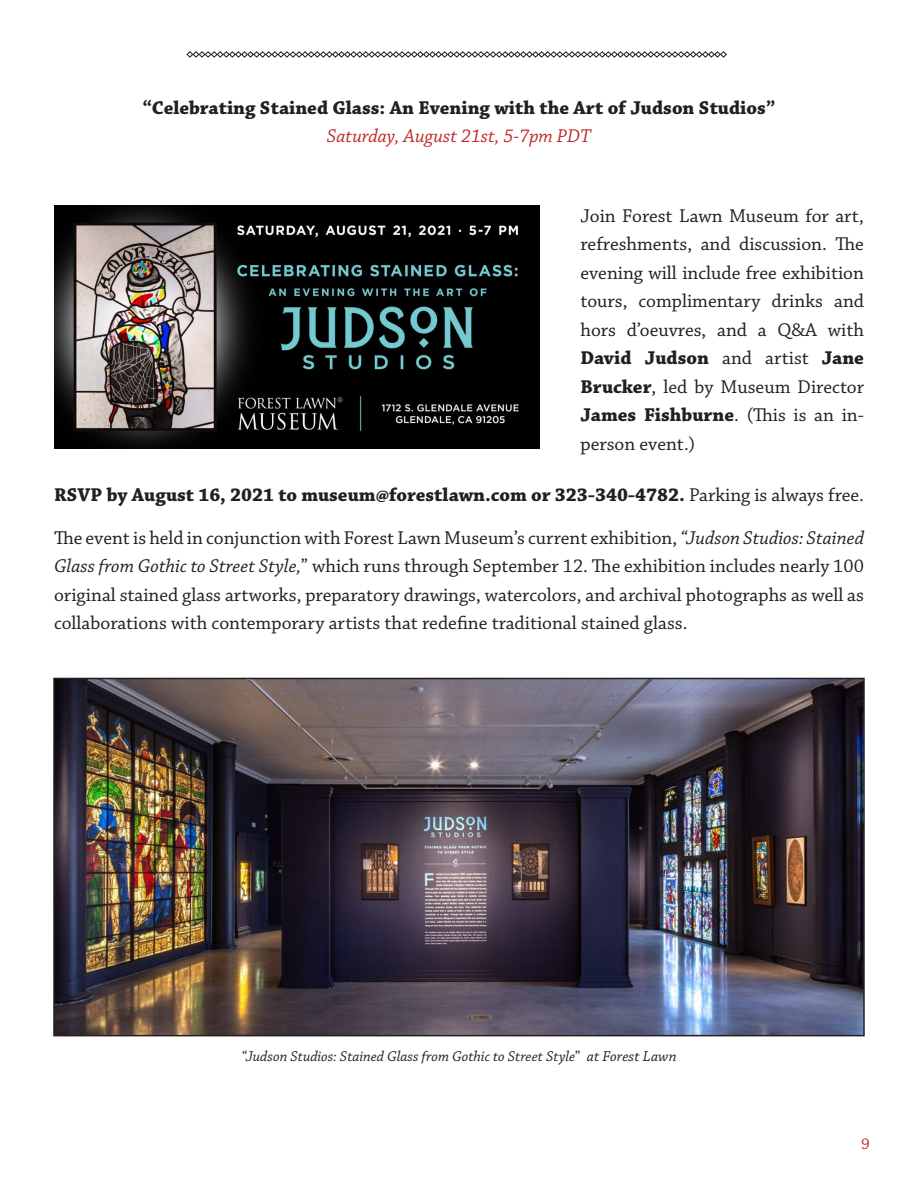
<style>
.page{position:relative;width:918px;height:1182px;background:#fff}
.page>*{position:absolute;margin:0;border:0;box-sizing:border-box;transform-origin:0 0}
.t1{font:19.5px/28.5px "Chaparral Pro";color:#231f20;text-align:justify}
.t2{font:700 19.5px "Chaparral Pro";color:#231f20}
.t3{font:italic 19.5px "Chaparral Pro";color:#c12728}
.t4{font:16.5px "Chaparral Pro";color:#c12728}
.t5{font:italic 15px "Chaparral Pro";color:#231f20}
.s1{font-weight:700}
.s2{font-weight:400}
.s3{font-style:italic}
.s4{font-style:normal}
.s5{font-family:"Chaparral Pro It Capt";font-style:normal}
</style>
<div class="page">
<svg style="left:186px;top:51px;width:541px;height:7px"></svg>
<img style="left:54px;top:206px;width:486px;height:242px">
<img style="left:56px;top:680px;width:806px;height:353px">
<div style="left:53px;top:677px;width:812px;height:359px;border:2px solid #231f20"></div>
<p class="t2" style="left:142px;top:96px;width:635px">“Celebrating Stained Glass: An Evening with the Art of Judson Studios”</p>
<p class="t3" style="left:327px;top:125px;width:266px">Saturday, August 21st, 5-7pm PDT</p>
<p class="t1" style="left:580px;top:202px;width:285px">Join Forest Lawn Museum for art, refreshments, and discussion. The evening will include free exhibition tours, complimentary drinks and hors d’oeuvres, and a Q&amp;A with <span class="s1">David Judson</span> and artist <span class="s1">Jane Brucker</span>, led by Museum Director <span class="s1">James Fishburne</span>. (This is an in&shy;person event.)</p>
<p class="t2" style="left:54px;top:484px;width:812px">RSVP by August 16, 2021 to museum@forestlawn.com or 323-340-4782. <span class="s2">Parking is always free.</span></p>
<p class="t1" style="left:54px;top:524px;width:812px">The event is held in conjunction with Forest Lawn Museum’s current exhibition, <span class="s3">“Judson Studios: Stained Glass from Gothic to Street Style,</span>” which runs through September 12. The exhibition includes nearly 100 original stained glass artworks, preparatory drawings, watercolors, and archival photographs as well as collaborations with contemporary artists that redefine traditional stained glass.</p>
<p class="t5" style="left:241px;top:1047px;width:437px">“Judson Studios: Stained Glass from Gothic to Street Style<span class="s4">”</span> <span class="s5">at Forest Lawn</span></p>
<p class="t4" style="left:861px;top:1134px;width:10px">9</p>
</div>
